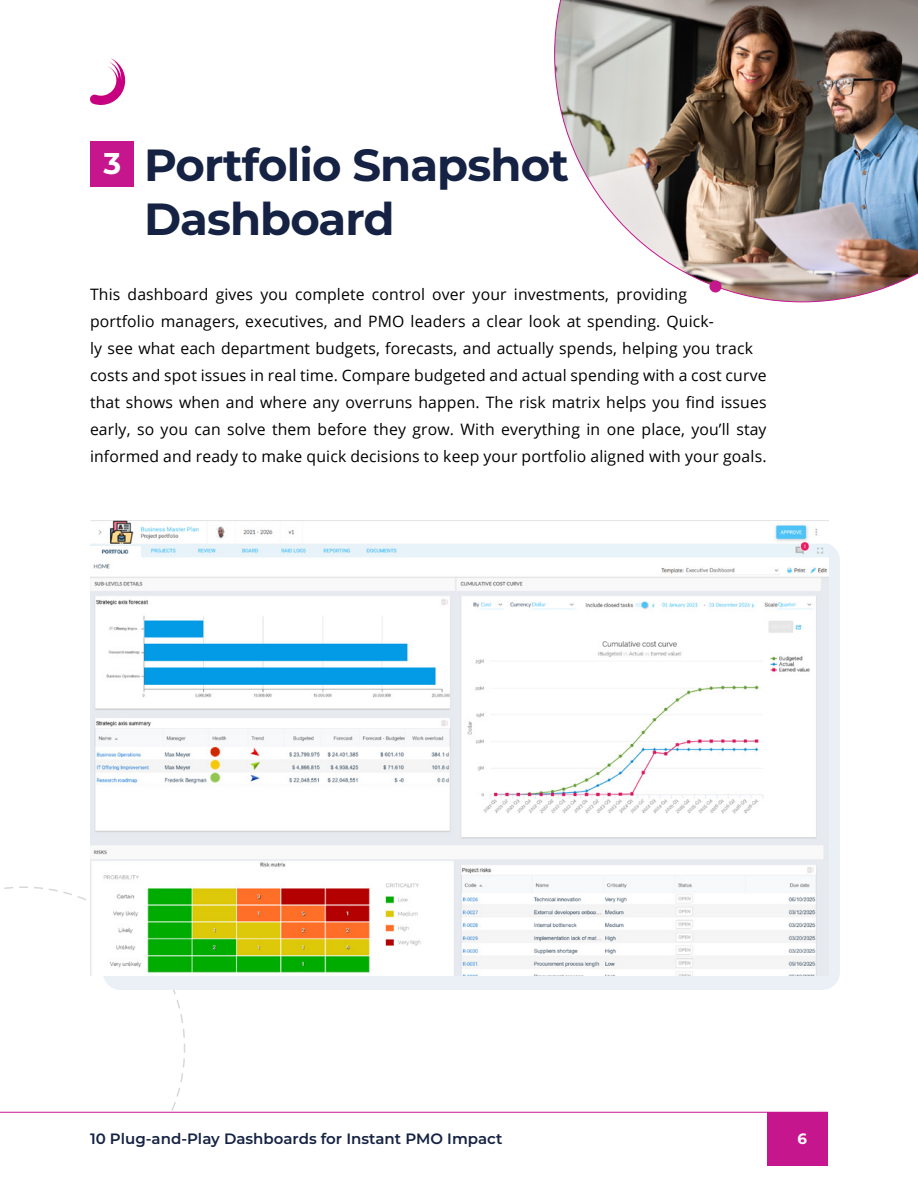
<style>
.page{position:relative;width:918px;height:1188px;background:#fff}
.page>*{position:absolute;margin:0;border:0;box-sizing:border-box;transform-origin:0 0}
.t1{font:700 45px/54px "Montserrat";letter-spacing:-.02em;color:#152243}
.t2{font:700 30px "Montserrat";color:#fff}
.Body{font:15.75px/27px "Open Sans";letter-spacing:.01em;color:#000}
.t3{font:600 15px "Montserrat";color:#152243}
.t4{font:700 15px "Montserrat";color:#fff}
</style>
<div class="page">
<svg style="left:90px;top:58px;width:36px;height:47px"></svg>
<div style="left:767px;top:1112px;width:61px;height:53px;background:#c6168d"></div>
<hr style="left:0;top:1112px;width:828px;height:1px;background:#c6168d">
<img style="left:554px;top:0;width:364px;height:302px">
<div style="left:710px;top:280px;width:12px;height:12px;background:#c6168d;border-radius:50%"></div>
<svg style="left:4px;top:886px;width:182px;height:225px"></svg>
<div style="left:103px;top:543px;width:737px;height:447px;background:#ebf0f7;border-radius:18px"></div>
<img style="left:90px;top:520px;width:738px;height:456px">
<div style="left:91px;top:142px;width:43px;height:45px;background:#c6168d"></div>
<p class="t2" style="left:104px;top:141px;width:19px">3</p>
<p class="t1" style="left:144px;top:136px;width:427px">Portfolio Snapshot<br>Dashboard</p>
<p class="Body" style="left:90px;top:280px;width:678px">This dashboard gives you complete control over your investments, providing<br>portfolio managers, executives, and PMO leaders a clear look at spending. Quick-<br>ly see what each department budgets, forecasts, and actually spends, helping you track costs and spot issues in real time. Compare budgeted and actual spending with a cost curve that shows when and where any overruns happen. The risk matrix helps you find issues early, so you can solve them before they grow. With everything in one place, you’ll stay informed and ready to make quick decisions to keep your portfolio aligned with your goals.</p>
<p class="t3" style="left:90px;top:1128px;width:414px">10 Plug-and-Play Dashboards for Instant PMO Impact</p>
<p class="t4" style="left:797px;top:1128px;width:11px">6</p>
</div>
